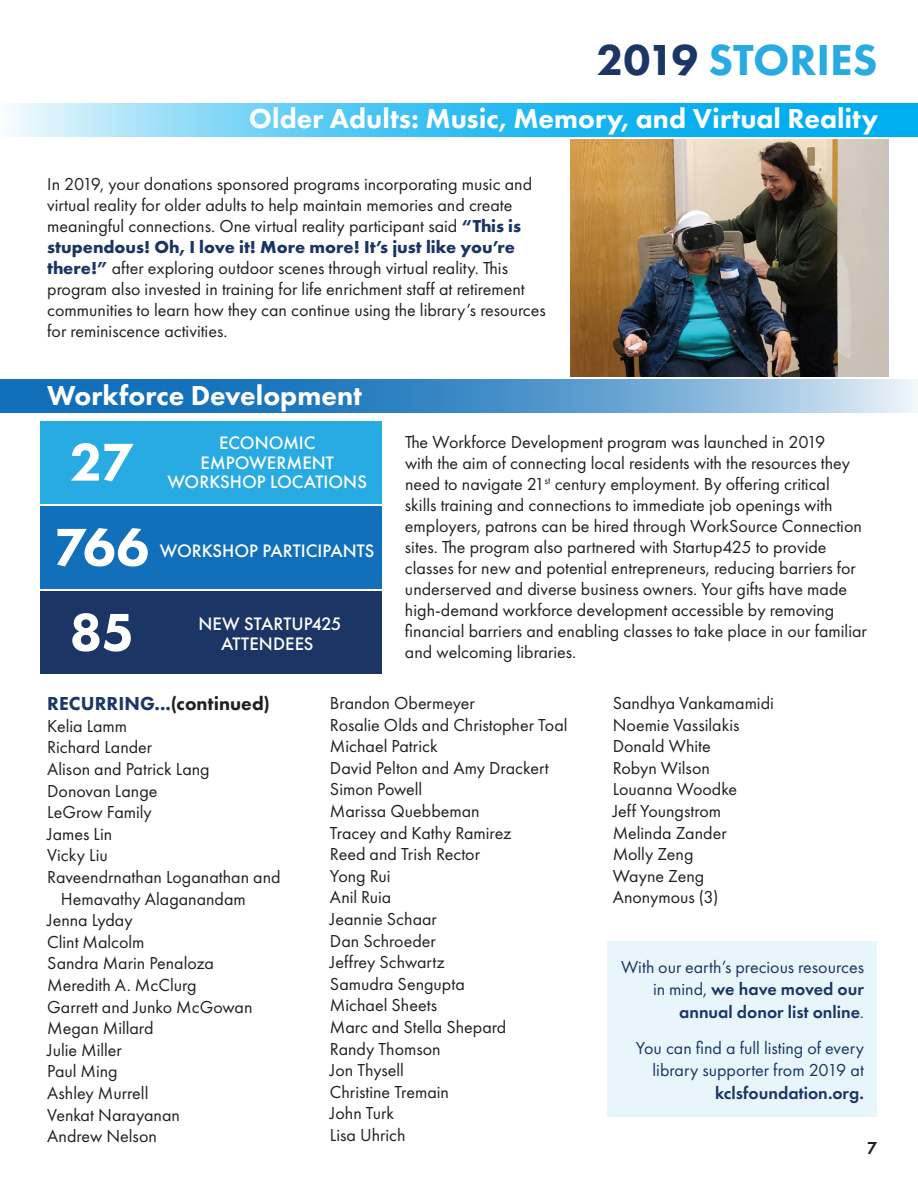
<style>
.page{position:relative;width:918px;height:1188px;background:#fff}
.page>*{position:absolute;margin:0;border:0;box-sizing:border-box;transform-origin:0 0}
.t1{font:800 55.2px "Futura PT";letter-spacing:-.025em;color:#fff}
.t2{font:800 45px "Futura PT";color:#27abe2}
.t3{font:800 28.5px "Futura PT";color:#fff}
.t4{font:800 19.5px "Futura PT";color:#1b3564}
.t5{font:500 18.75px/19.6px "Futura PT";color:#fff;text-align:center}
.t6{font:18px/21.6px "Futura PT";color:#231f20}
.t7{font:18px/22.5px "Futura PT";color:#1b3564;text-align:right}
.t8{font:600 18px "Futura PT";color:#1b3564}
.t9{font:600 18px "Futura PT";color:#231f20}
.s1{color:#1b3564}
.s2{font-weight:700;color:#1a3564}
.s3{color:#231f20}
.s4{font-weight:600}
</style>
<div class="page">
<hr style="left:0;top:737px;width:1px;height:34px;background:#1b3564">
<svg style="left:0;top:379px;width:918px;height:34px;background:#5297cc"></svg>
<svg style="left:11px;top:103px;width:907px;height:34px;background:#48c4f3"></svg>
<div style="left:608px;top:941px;width:270px;height:176px;background:#e8f6fc"></div>
<img style="left:571px;top:140px;width:317px;height:236px">
<div style="left:40px;top:422px;width:342px;height:82px;background:#27abe2"></div>
<div style="left:40px;top:507px;width:342px;height:82px;background:#1170b9"></div>
<div style="left:40px;top:592px;width:342px;height:82px;background:#1b3564"></div>
<h2 class="t2" style="left:596px;top:32px;width:283px"><span class="s1">2019</span> STORIES</h2>
<h3 class="t3" style="left:249px;top:101px;width:631px">Older Adults: Music, Memory, and Virtual Reality</h3>
<p class="t6" style="left:47px;top:173px;width:500px;line-height:21px">In 2019, your donations sponsored programs incorporating music and virtual reality for older adults to help maintain memories and create meaningful connections. One virtual reality participant said <span class="s2">“This is stupendous! Oh, I love it! More more! It’s just like you’re there!”</span> after exploring outdoor scenes through virtual reality. This program also invested in training for life enrichment staff at retirement communities to learn how they can continue using the library’s resources for reminiscence activities.</p>
<h3 class="t3" style="left:47px;top:378px;width:316px">Workforce Development</h3>
<h1 class="t1" style="left:69px;top:428px;width:66px">27</h1>
<p class="t5" style="left:201px;top:433px;width:135px">ECONOMIC<br>EMPOWERMENT</p>
<p class="t5" style="left:168px;top:472px;width:201px">WORKSHOP LOCATIONS</p>
<h1 class="t1" style="left:54px;top:513px;width:97px">766</h1>
<p class="t5" style="left:160px;top:541px;width:216px">WORKSHOP PARTICIPANTS</p>
<h1 class="t1" style="left:69px;top:598px;width:66px">85</h1>
<p class="t5" style="left:198px;top:614px;width:144px">NEW STARTUP425</p>
<p class="t5" style="left:221px;top:634px;width:94px">ATTENDEES</p>
<p class="t6" style="left:405px;top:432px;width:463px;line-height:21px">The Workforce Development program was launched in 2019<br>with the aim of connecting local residents with the resources they need to navigate 21<sup>st</sup> century employment. By offering critical<br>skills training and connections to immediate job openings with employers, patrons can be hired through WorkSource Connection sites. The program also partnered with Startup425 to provide classes for new and potential entrepreneurs, reducing barriers for underserved and diverse business owners. Your gifts have made high-demand workforce development accessible by removing financial barriers and enabling classes to take place in our familiar and welcoming libraries.</p>
<p class="t4" style="left:47px;top:691px;width:224px">RECURRING...<span class="s3">(continued)</span></p>
<p class="t6" style="left:47px;top:715px;width:81px">Kelia Lamm</p>
<p class="t6" style="left:47px;top:736px;width:107px">Richard Lander</p>
<p class="t6" style="left:47px;top:758px;width:164px">Alison and Patrick Lang</p>
<p class="t6" style="left:47px;top:780px;width:112px">Donovan Lange</p>
<p class="t6" style="left:47px;top:801px;width:106px">LeGrow Family</p>
<p class="t6" style="left:47px;top:823px;width:67px">James Lin</p>
<p class="t6" style="left:47px;top:844px;width:62px">Vicky Liu</p>
<p class="t6" style="left:47px;top:866px;width:235px">Raveendrnathan Loganathan and</p>
<p class="t6" style="left:61px;top:888px;width:187px">Hemavathy Alaganandam</p>
<p class="t6" style="left:47px;top:909px;width:87px">Jenna Lyday</p>
<p class="t6" style="left:47px;top:931px;width:99px">Clint Malcolm</p>
<p class="t6" style="left:47px;top:952px;width:168px">Sandra Marin Penaloza</p>
<p class="t6" style="left:47px;top:974px;width:151px">Meredith A. McClurg</p>
<p class="t6" style="left:47px;top:996px;width:207px">Garrett and Junko McGowan</p>
<p class="t6" style="left:47px;top:1017px;width:108px">Megan Millard</p>
<p class="t6" style="left:47px;top:1039px;width:76px">Julie Miller</p>
<p class="t6" style="left:47px;top:1060px;width:72px">Paul Ming</p>
<p class="t6" style="left:47px;top:1082px;width:103px">Ashley Murrell</p>
<p class="t6" style="left:47px;top:1104px;width:134px">Venkat Narayanan</p>
<p class="t6" style="left:47px;top:1125px;width:111px">Andrew Nelson</p>
<p class="t6" style="left:330px;top:692px;width:239px">Brandon Obermeyer<br>Rosalie Olds and Christopher Toal<br>Michael Patrick<br>David Pelton and Amy Drackert<br>Simon Powell<br>Marissa Quebbeman<br>Tracey and Kathy Ramirez<br>Reed and Trish Rector<br>Yong Rui<br>Anil Ruia<br>Jeannie Schaar<br>Dan Schroeder<br>Jeffrey Schwartz<br>Samudra Sengupta<br>Michael Sheets<br>Marc and Stella Shepard<br>Randy Thomson<br>Jon Thysell<br>Christine Tremain<br>John Turk<br>Lisa Uhrich</p>
<p class="t6" style="left:613px;top:692px;width:163px">Sandhya Vankamamidi<br>Noemie Vassilakis<br>Donald White<br>Robyn Wilson<br>Louanna Woodke<br>Jeff Youngstrom<br>Melinda Zander<br>Molly Zeng<br>Wayne Zeng<br>Anonymous (3)</p>
<p class="t7" style="left:621px;top:955px;width:245px">With our earth’s precious resources in mind, <span class="s4">we have moved our annual donor list online</span>.</p>
<p class="t7" style="left:636px;top:1036px;width:230px">You can find a full listing of every library supporter from 2019 at</p>
<p class="t8" style="left:715px;top:1081px;width:150px">kclsfoundation.org.</p>
<p class="t9" style="left:867px;top:1137px;width:12px">7</p>
</div>
